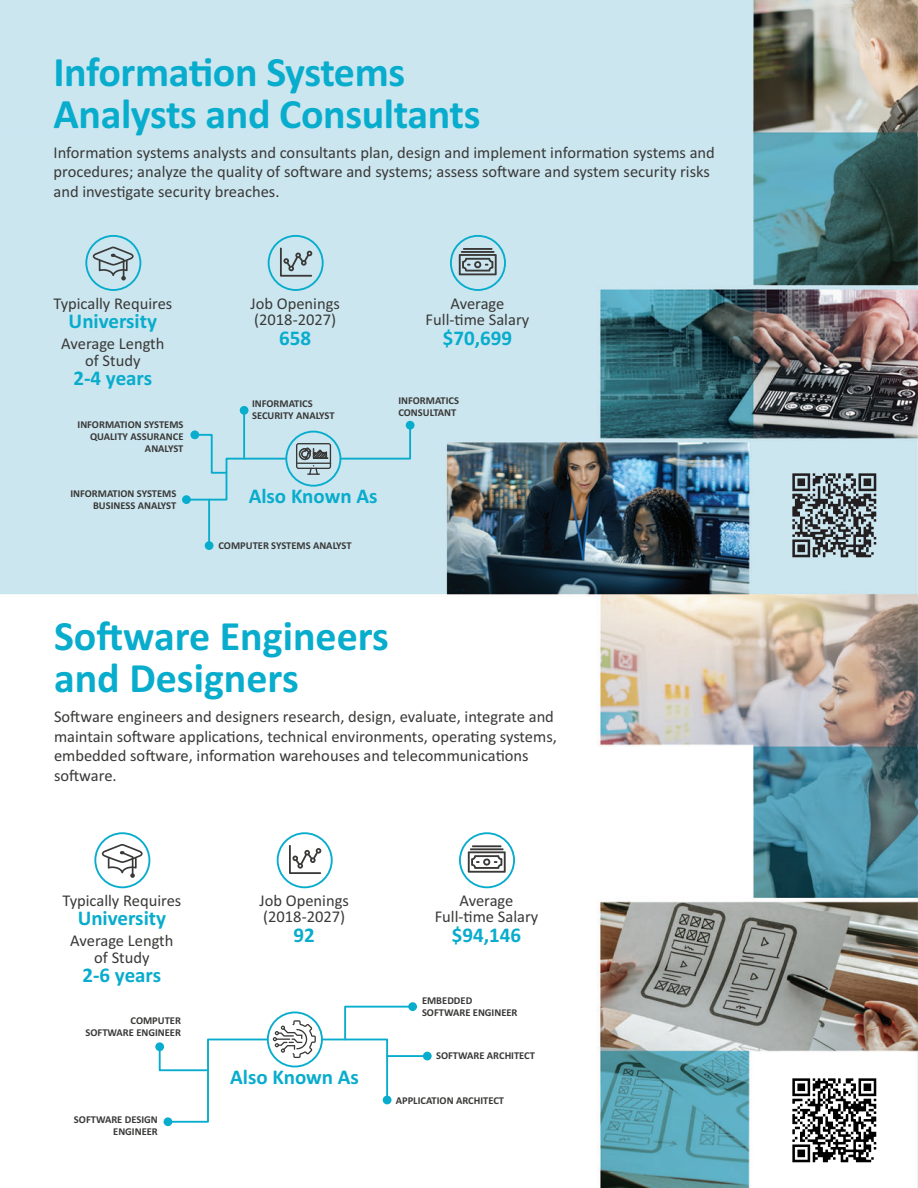
<style>
.page{position:relative;width:918px;height:1188px;background:#fff}
.page>*{position:absolute;margin:0;border:0;box-sizing:border-box;transform-origin:0 0}
.t1{font:700 42px/42px "Calibri";letter-spacing:-.01em;color:#08accc}
.t2{font:700 21px "Calibri";color:#08accc}
.t3{font:16.5px/16.5px "Calibri";color:#3a3938}
.t4{font:700 10.5px/12px "Calibri";color:#3a3938;text-align:right}
</style>
<div class="page">
<img style="left:0;top:0;width:918px;height:1188px">
<svg style="left:268px;top:235px;width:56px;height:56px;background:#abd1dc"></svg>
<svg style="left:85px;top:235px;width:56px;height:56px;background:#a9cfda"></svg>
<svg style="left:450px;top:235px;width:56px;height:56px;background:#a3c9d3"></svg>
<hr style="left:461px;top:251px;width:34px;height:2px;background:#3a3938">
<hr style="left:463px;top:248px;width:30px;height:2px;background:#3a3938">
<div style="left:182px;top:495px;width:9px;height:9px;background:#08accc;border-radius:50%"></div>
<svg style="left:406px;top:421px;width:9px;height:9px"></svg>
<div style="left:205px;top:541px;width:9px;height:9px;background:#08accc;border-radius:50%"></div>
<div style="left:240px;top:406px;width:9px;height:9px;background:#08accc;border-radius:50%"></div>
<hr style="left:243px;top:410px;width:2px;height:49px;background:#08accc">
<hr style="left:208px;top:500px;width:2px;height:46px;background:#08accc">
<svg style="left:185px;top:423px;width:227px;height:78px;background:#bbdee8"></svg>
<svg style="left:277px;top:832px;width:56px;height:56px"></svg>
<svg style="left:459px;top:832px;width:56px;height:56px"></svg>
<hr style="left:470px;top:848px;width:34px;height:2px;background:#3a3938">
<hr style="left:472px;top:845px;width:30px;height:2px;background:#3a3938">
<svg style="left:94px;top:832px;width:56px;height:56px"></svg>
<div style="left:164px;top:1117px;width:8px;height:9px;background:#08accc;border-radius:50%"></div>
<svg style="left:408px;top:1002px;width:9px;height:9px"></svg>
<svg style="left:155px;top:1042px;width:9px;height:9px"></svg>
<div style="left:423px;top:1052px;width:9px;height:8px;background:#08accc;border-radius:50%"></div>
<hr style="left:387px;top:1055px;width:40px;height:2px;background:#08accc">
<svg style="left:158px;top:1005px;width:257px;height:119px"></svg>
<img style="left:781px;top:462px;width:108px;height:108px">
<img style="left:781px;top:1066px;width:108px;height:108px">
<p class="t1" style="left:54px;top:54px;width:428px">Information Systems<br>Analysts and Consultants</p>
<p class="t3" style="left:54px;top:144px;width:663px;line-height:19.5px">Information systems analysts and consultants plan, design and implement information systems and procedures; analyze the quality of software and systems; assess software and system security risks and investigate security breaches.</p>
<p class="t3" style="left:53px;top:296px;width:120px">Typically Requires</p>
<p class="t2" style="left:69px;top:309px;width:90px">University</p>
<p class="t3" style="left:61px;top:337px;width:105px;text-align:center">Average Length of Study</p>
<p class="t2" style="left:74px;top:366px;width:80px">2-4 years</p>
<p class="t4" style="left:78px;top:419px;width:107px">INFORMATION SYSTEMS<br>QUALITY ASSURANCE<br>ANALYST</p>
<p class="t4" style="left:70px;top:488px;width:107px">INFORMATION SYSTEMS<br>BUSINESS ANALYST</p>
<p class="t3" style="left:250px;top:296px;width:91px">Job Openings (2018-2027)</p>
<p class="t2" style="left:279px;top:325px;width:33px">658</p>
<p class="t4" style="left:252px;top:398px;width:84px;text-align:left">INFORMATICS<br>SECURITY ANALYST</p>
<p class="t3" style="left:426px;top:296px;width:105px;text-align:center">Average<br>Full--me Salary</p>
<p class="t2" style="left:443px;top:325px;width:71px">$70,699</p>
<p class="t4" style="left:398px;top:394px;width:62px;text-align:left">INFORMATICS<br>CONSULTANT</p>
<p class="t2" style="left:249px;top:483px;width:130px">Also Known As</p>
<p class="t4" style="left:218px;top:540px;width:135px">COMPUTER SYSTEMS ANALYST</p>
<p class="t1" style="left:54px;top:618px;width:337px">Software Engineers and Designers</p>
<p class="t3" style="left:54px;top:708px;width:504px;line-height:19.5px">Software engineers and designers research, design, evaluate, integrate and maintain software applications, technical environments, operating systems, embedded software, information warehouses and telecommunications software.</p>
<p class="t3" style="left:62px;top:894px;width:120px">Typically Requires</p>
<p class="t2" style="left:78px;top:906px;width:90px">University</p>
<p class="t3" style="left:70px;top:934px;width:105px;text-align:center">Average Length of Study</p>
<p class="t2" style="left:83px;top:963px;width:80px">2-6 years</p>
<p class="t4" style="left:86px;top:1015px;width:97px">COMPUTER<br>SOFTWARE ENGINEER</p>
<p class="t4" style="left:74px;top:1114px;width:85px">SOFTWARE DESIGN<br>ENGINEER</p>
<p class="t3" style="left:259px;top:894px;width:91px">Job Openings (2018-2027)</p>
<p class="t2" style="left:294px;top:922px;width:23px">92</p>
<p class="t2" style="left:230px;top:1064px;width:130px">Also Known As</p>
<p class="t3" style="left:435px;top:894px;width:105px;text-align:center">Average<br>Full--me Salary</p>
<p class="t2" style="left:452px;top:922px;width:71px">$94,146</p>
<p class="t4" style="left:422px;top:994px;width:97px;text-align:left">EMBEDDED<br>SOFTWARE ENGINEER</p>
<p class="t4" style="left:436px;top:1050px;width:101px">SOFTWARE ARCHITECT</p>
<p class="t4" style="left:396px;top:1094px;width:110px">APPLICATION ARCHITECT</p>
</div>
